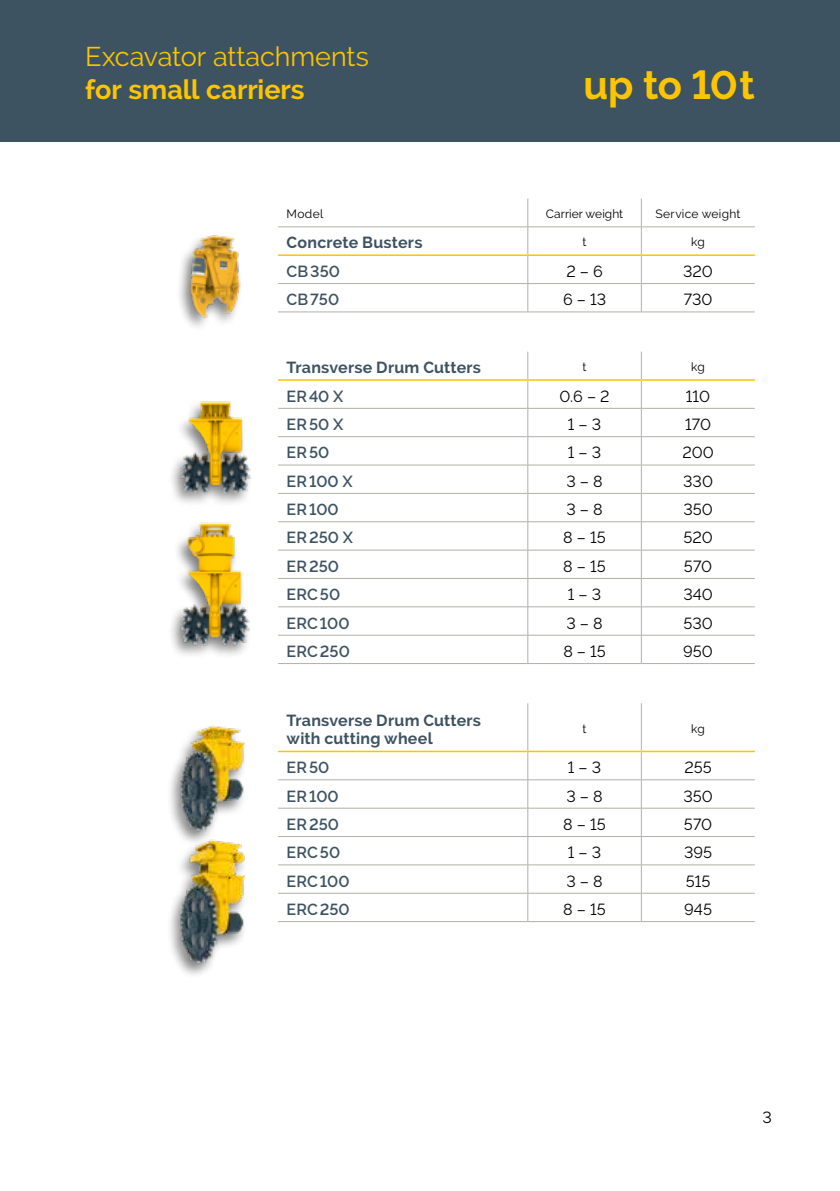
<style>
.page{position:relative;width:840px;height:1191px;background:#fff}
.page>*{position:absolute;margin:0;border:0;box-sizing:border-box;transform-origin:0 0}
.t1{font:700 40px "Raleway";letter-spacing:-.01em;color:#fdc500}
.t2{font:27px "Raleway";letter-spacing:-.005em;color:#fdc500}
.t3{font:700 27px "Raleway";color:#fdc500}
.t4{font:16px "Raleway";color:#000}
.t5{font:600 16px "Raleway";color:#3d5362}
.t6{font:700 16px/18px "Raleway";letter-spacing:.01em;color:#3d5362}
.t7{font:12px "Raleway";color:#000}
.t8{font:12px "Raleway";letter-spacing:.025em;color:#000}
</style>
<div class="page">
<hr style="left:0;top:0;width:1px;height:1191px;background:#0b2e40">
<div style="left:0;top:0;width:839px;height:142px;background:#3d5362"></div>
<hr style="left:527px;top:703px;width:1px;height:47px;background:#b1b1a7">
<hr style="left:640px;top:703px;width:1px;height:47px;background:#b1b1a7">
<hr style="left:278px;top:779px;width:249px;height:1px;background:#b1b1a7">
<hr style="left:278px;top:808px;width:249px;height:1px;background:#b1b1a7">
<hr style="left:527px;top:779px;width:114px;height:1px;background:#b1b1a7">
<hr style="left:527px;top:808px;width:114px;height:1px;background:#b1b1a7">
<hr style="left:641px;top:779px;width:113px;height:1px;background:#b1b1a7">
<hr style="left:641px;top:808px;width:113px;height:1px;background:#b1b1a7">
<hr style="left:278px;top:836px;width:249px;height:1px;background:#b1b1a7">
<hr style="left:278px;top:864px;width:249px;height:1px;background:#b1b1a7">
<hr style="left:527px;top:836px;width:114px;height:1px;background:#b1b1a7">
<hr style="left:527px;top:864px;width:114px;height:1px;background:#b1b1a7">
<hr style="left:641px;top:836px;width:113px;height:1px;background:#b1b1a7">
<hr style="left:641px;top:864px;width:113px;height:1px;background:#b1b1a7">
<hr style="left:278px;top:750px;width:249px;height:2px;background:#fdc500">
<hr style="left:527px;top:750px;width:114px;height:2px;background:#fdc500">
<hr style="left:641px;top:750px;width:113px;height:2px;background:#fdc500">
<hr style="left:278px;top:226px;width:249px;height:1px;background:#b1b1a7">
<hr style="left:527px;top:226px;width:114px;height:1px;background:#b1b1a7">
<hr style="left:641px;top:226px;width:113px;height:1px;background:#b1b1a7">
<hr style="left:278px;top:283px;width:249px;height:1px;background:#b1b1a7">
<svg style="left:527px;top:198px;width:1px;height:113px"></svg>
<hr style="left:527px;top:283px;width:114px;height:1px;background:#b1b1a7">
<svg style="left:640px;top:199px;width:1px;height:112px"></svg>
<hr style="left:641px;top:283px;width:113px;height:1px;background:#b1b1a7">
<hr style="left:278px;top:311px;width:249px;height:1px;background:#b1b1a7">
<hr style="left:278px;top:663px;width:249px;height:1px;background:#b1b1a7">
<hr style="left:278px;top:921px;width:249px;height:1px;background:#b1b1a7">
<hr style="left:527px;top:311px;width:114px;height:1px;background:#b1b1a7">
<hr style="left:527px;top:663px;width:114px;height:1px;background:#b1b1a7">
<hr style="left:527px;top:921px;width:114px;height:1px;background:#b1b1a7">
<hr style="left:641px;top:311px;width:113px;height:1px;background:#b1b1a7">
<hr style="left:641px;top:663px;width:113px;height:1px;background:#b1b1a7">
<hr style="left:641px;top:921px;width:113px;height:1px;background:#b1b1a7">
<hr style="left:278px;top:408px;width:249px;height:1px;background:#b1b1a7">
<hr style="left:278px;top:436px;width:249px;height:1px;background:#b1b1a7">
<svg style="left:527px;top:351px;width:1px;height:312px"></svg>
<svg style="left:527px;top:752px;width:1px;height:169px"></svg>
<hr style="left:527px;top:408px;width:114px;height:1px;background:#b1b1a7">
<hr style="left:527px;top:436px;width:114px;height:1px;background:#b1b1a7">
<svg style="left:640px;top:352px;width:1px;height:311px"></svg>
<svg style="left:640px;top:752px;width:1px;height:169px"></svg>
<hr style="left:641px;top:408px;width:113px;height:1px;background:#b1b1a7">
<hr style="left:641px;top:436px;width:113px;height:1px;background:#b1b1a7">
<hr style="left:278px;top:465px;width:249px;height:1px;background:#b1b1a7">
<hr style="left:278px;top:493px;width:249px;height:1px;background:#b1b1a7">
<hr style="left:278px;top:521px;width:249px;height:1px;background:#b1b1a7">
<hr style="left:278px;top:550px;width:249px;height:1px;background:#b1b1a7">
<hr style="left:278px;top:578px;width:249px;height:1px;background:#b1b1a7">
<hr style="left:278px;top:606px;width:249px;height:1px;background:#b1b1a7">
<hr style="left:278px;top:635px;width:249px;height:1px;background:#b1b1a7">
<hr style="left:278px;top:893px;width:249px;height:1px;background:#b1b1a7">
<hr style="left:527px;top:465px;width:114px;height:1px;background:#b1b1a7">
<hr style="left:527px;top:493px;width:114px;height:1px;background:#b1b1a7">
<hr style="left:527px;top:521px;width:114px;height:1px;background:#b1b1a7">
<hr style="left:527px;top:550px;width:114px;height:1px;background:#b1b1a7">
<hr style="left:527px;top:578px;width:114px;height:1px;background:#b1b1a7">
<hr style="left:527px;top:606px;width:114px;height:1px;background:#b1b1a7">
<hr style="left:527px;top:635px;width:114px;height:1px;background:#b1b1a7">
<hr style="left:527px;top:893px;width:114px;height:1px;background:#b1b1a7">
<hr style="left:641px;top:465px;width:113px;height:1px;background:#b1b1a7">
<hr style="left:641px;top:493px;width:113px;height:1px;background:#b1b1a7">
<hr style="left:641px;top:521px;width:113px;height:1px;background:#b1b1a7">
<hr style="left:641px;top:550px;width:113px;height:1px;background:#b1b1a7">
<hr style="left:641px;top:578px;width:113px;height:1px;background:#b1b1a7">
<hr style="left:641px;top:606px;width:113px;height:1px;background:#b1b1a7">
<hr style="left:641px;top:635px;width:113px;height:1px;background:#b1b1a7">
<hr style="left:641px;top:893px;width:113px;height:1px;background:#b1b1a7">
<hr style="left:278px;top:254px;width:249px;height:2px;background:#fdc500">
<hr style="left:527px;top:254px;width:114px;height:2px;background:#fdc500">
<hr style="left:641px;top:254px;width:113px;height:2px;background:#fdc500">
<hr style="left:278px;top:379px;width:249px;height:2px;background:#fdc500">
<hr style="left:527px;top:379px;width:114px;height:2px;background:#fdc500">
<hr style="left:641px;top:379px;width:113px;height:2px;background:#fdc500">
<img style="left:171px;top:401px;width:80px;height:102px">
<img style="left:179px;top:235px;width:62px;height:92px">
<div style="left:166px;top:521px;width:87px;height:139px;background:#000;opacity:.5"></div>
<img style="left:171px;top:521px;width:82px;height:130px">
<img style="left:171px;top:725px;width:74px;height:111px">
<div style="left:166px;top:838px;width:82px;height:141px;background:#000;opacity:.5"></div>
<img style="left:171px;top:836px;width:77px;height:133px">
<h2 class="t2" style="left:85px;top:41px;width:285px">Excavator attachments</h2>
<h2 class="t3" style="left:85px;top:74px;width:221px">for small carriers</h2>
<h1 class="t1" style="left:583px;top:62px;width:173px">up to 10t</h1>
<p class="t7" style="left:286px;top:207px;width:38px">Model</p>
<p class="t7" style="left:545px;top:207px;width:79px">Carrier weight</p>
<p class="t8" style="left:655px;top:207px;width:86px">Service weight</p>
<p class="t6" style="left:286px;top:234px;width:137px">Concrete Busters</p>
<p class="t7" style="left:582px;top:235px;width:5px">t</p>
<p class="t7" style="left:690px;top:235px;width:15px">kg</p>
<p class="t5" style="left:286px;top:262px;width:55px">CB350</p>
<p class="t4" style="left:566px;top:262px;width:38px">2 – 6</p>
<p class="t4" style="left:682px;top:262px;width:31px">320</p>
<p class="t5" style="left:286px;top:290px;width:54px">CB750</p>
<p class="t4" style="left:562px;top:290px;width:45px">6 – 13</p>
<p class="t4" style="left:683px;top:290px;width:30px">730</p>
<p class="t6" style="left:286px;top:358px;width:196px">Transverse Drum Cutters</p>
<p class="t7" style="left:582px;top:360px;width:5px">t</p>
<p class="t7" style="left:690px;top:360px;width:15px">kg</p>
<p class="t5" style="left:286px;top:387px;width:58px">ER40 X</p>
<p class="t4" style="left:559px;top:387px;width:52px">0.6 – 2</p>
<p class="t4" style="left:685px;top:387px;width:26px">110</p>
<p class="t5" style="left:286px;top:415px;width:58px">ER50 X</p>
<p class="t4" style="left:567px;top:415px;width:35px">1 – 3</p>
<p class="t4" style="left:684px;top:415px;width:27px">170</p>
<p class="t5" style="left:286px;top:443px;width:44px">ER50</p>
<p class="t4" style="left:567px;top:443px;width:35px">1 – 3</p>
<p class="t4" style="left:682px;top:443px;width:33px">200</p>
<p class="t5" style="left:286px;top:472px;width:68px">ER100 X</p>
<p class="t4" style="left:566px;top:472px;width:38px">3 – 8</p>
<p class="t4" style="left:682px;top:472px;width:31px">330</p>
<p class="t5" style="left:286px;top:500px;width:54px">ER100</p>
<p class="t4" style="left:566px;top:500px;width:38px">3 – 8</p>
<p class="t4" style="left:683px;top:500px;width:31px">350</p>
<p class="t5" style="left:286px;top:528px;width:68px">ER250 X</p>
<p class="t4" style="left:563px;top:528px;width:44px">8 – 15</p>
<p class="t4" style="left:683px;top:528px;width:31px">520</p>
<p class="t5" style="left:286px;top:557px;width:54px">ER250</p>
<p class="t4" style="left:563px;top:557px;width:44px">8 – 15</p>
<p class="t4" style="left:683px;top:557px;width:30px">570</p>
<p class="t5" style="left:286px;top:585px;width:55px">ERC50</p>
<p class="t4" style="left:567px;top:585px;width:35px">1 – 3</p>
<p class="t4" style="left:683px;top:585px;width:31px">340</p>
<p class="t5" style="left:286px;top:614px;width:64px">ERC100</p>
<p class="t4" style="left:566px;top:613px;width:38px">3 – 8</p>
<p class="t4" style="left:683px;top:613px;width:31px">530</p>
<p class="t5" style="left:286px;top:642px;width:65px">ERC250</p>
<p class="t4" style="left:563px;top:642px;width:44px">8 – 15</p>
<p class="t4" style="left:682px;top:642px;width:31px">950</p>
<p class="t6" style="left:286px;top:711px;width:196px">Transverse Drum Cutters with cutting wheel</p>
<p class="t7" style="left:582px;top:721px;width:5px">t</p>
<p class="t7" style="left:690px;top:721px;width:15px">kg</p>
<p class="t5" style="left:286px;top:758px;width:44px">ER50</p>
<p class="t4" style="left:567px;top:758px;width:35px">1 – 3</p>
<p class="t4" style="left:684px;top:758px;width:29px">255</p>
<p class="t5" style="left:286px;top:786px;width:54px">ER100</p>
<p class="t4" style="left:566px;top:786px;width:38px">3 – 8</p>
<p class="t4" style="left:683px;top:786px;width:31px">350</p>
<p class="t5" style="left:286px;top:815px;width:54px">ER250</p>
<p class="t4" style="left:563px;top:815px;width:44px">8 – 15</p>
<p class="t4" style="left:683px;top:815px;width:30px">570</p>
<p class="t5" style="left:286px;top:843px;width:55px">ERC50</p>
<p class="t4" style="left:567px;top:843px;width:35px">1 – 3</p>
<p class="t4" style="left:683px;top:843px;width:30px">395</p>
<p class="t5" style="left:286px;top:871px;width:64px">ERC100</p>
<p class="t4" style="left:566px;top:871px;width:38px">3 – 8</p>
<p class="t4" style="left:685px;top:871px;width:26px">515</p>
<p class="t5" style="left:286px;top:900px;width:65px">ERC250</p>
<p class="t4" style="left:563px;top:900px;width:44px">8 – 15</p>
<p class="t4" style="left:683px;top:900px;width:29px">945</p>
<p class="t4" style="left:762px;top:1108px;width:11px">3</p>
</div>
